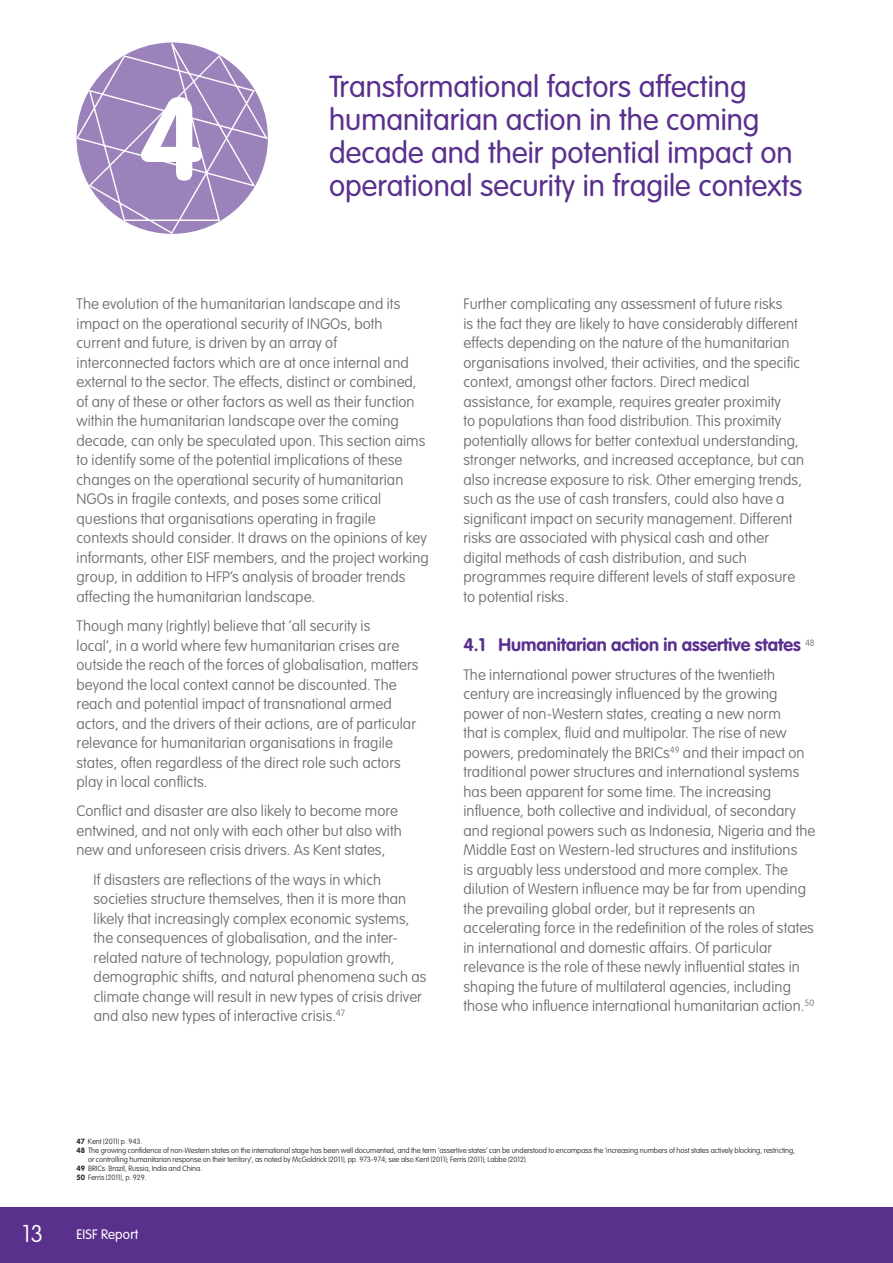
<style>
.page{position:relative;width:893px;height:1263px;background:#fff}
.page>*{position:absolute;margin:0;border:0;box-sizing:border-box;transform-origin:0 0}
.t1{font:700 114.45px "VAG Rounded Std";color:#fff}
.t2{font:300 30px/33px "VAG Rounded Std";color:#5a308d}
.t3{font:100 24px "VAG Rounded Std";color:#fff}
.t4{font:700 18px "VAG Rounded Std";color:#5a308d}
.t5{font:100 15px/19.5px "VAG Rounded Std";letter-spacing:.005em;color:#707074}
.t6{font:300 13.5px "VAG Rounded Std";letter-spacing:.01em;color:#fff}
.t7{font:100 7.5px "VAG Rounded Std";letter-spacing:-.005em;color:#272627}
.s1{font-weight:700}
</style>
<div class="page">
<div style="left:0;top:1208px;width:892px;height:55px;background:#5a308d"></div>
<img style="left:77px;top:43px;width:191px;height:190px;border-radius:50%">
<h1 class="t1" style="left:139px;top:72px;width:66px">4</h1>
<h2 class="t2" style="left:329px;top:72px;width:475px">Transformational factors affecting humanitarian action in the coming decade and their potential impact on operational security in fragile contexts</h2>
<p class="t5" style="left:77px;top:295px;width:354px">The evolution of the humanitarian landscape and its impact on the operational security of INGOs, both current and future, is driven by an array of interconnected factors which are at once internal and external to the sector. The effects, distinct or combined, of any of these or other factors as well as their function within the humanitarian landscape over the coming decade, can only be speculated upon. This section aims to identify some of the potential implications of these changes on the operational security of humanitarian NGOs in fragile contexts, and poses some critical questions that organisations operating in fragile contexts should consider. It draws on the opinions of key informants, other EISF members, and the project working group, in addition to HFP’s analysis of broader trends affecting the humanitarian landscape.</p>
<p class="t5" style="left:77px;top:616px;width:343px">Though many (rightly) believe that ‘all security is<br>local’, in a world where few humanitarian crises are outside the reach of the forces of globalisation, matters beyond the local context cannot be discounted. The reach and potential impact of transnational armed actors, and the drivers of their actions, are of particular relevance for humanitarian organisations in fragile states, often regardless of the direct role such actors play in local conflicts.</p>
<p class="t5" style="left:77px;top:802px;width:327px">Conflict and disaster are also likely to become more entwined, and not only with each other but also with new and unforeseen crisis drivers. As Kent states,</p>
<p class="t5" style="left:94px;top:870px;width:334px">If disasters are reflections of the ways in which societies structure themselves, then it is more than likely that increasingly complex economic systems, the consequences of globalisation, and the inter&shy;related nature of technology, population growth, demographic shifts, and natural phenomena such as climate change will result in new types of crisis driver and also new types of interactive crisis.<sup>47</sup></p>
<p class="t5" style="left:463px;top:295px;width:342px">Further complicating any assessment of future risks<br>is the fact they are likely to have considerably different effects depending on the nature of the humanitarian organisations involved, their activities, and the specific context, amongst other factors. Direct medical assistance, for example, requires greater proximity<br>to populations than food distribution. This proximity potentially allows for better contextual understanding, stronger networks, and increased acceptance, but can also increase exposure to risk. Other emerging trends, such as the use of cash transfers, could also have a significant impact on security management. Different risks are associated with physical cash and other digital methods of cash distribution, and such programmes require different levels of staff exposure to potential risks.</p>
<p class="t4" style="left:463px;top:634px;width:353px">4.1 Humanitarian action in assertive states <sup>48</sup></p>
<p class="t5" style="left:463px;top:665px;width:353px">The international power structures of the twentieth century are increasingly influenced by the growing power of non-Western states, creating a new norm<br>that is complex, fluid and multipolar. The rise of new powers, predominately the BRICs<sup>49</sup> and their impact on traditional power structures and international systems has been apparent for some time. The increasing influence, both collective and individual, of secondary and regional powers such as Indonesia, Nigeria and the Middle East on Western-led structures and institutions<br>is arguably less understood and more complex. The dilution of Western influence may be far from upending the prevailing global order, but it represents an accelerating force in the redefinition of the roles of states in international and domestic affairs. Of particular relevance is the role of these newly influential states in shaping the future of multilateral agencies, including those who influence international humanitarian action.<sup>50</sup></p>
<p class="t7" style="left:77px;top:1137px;width:67px"><span class="s1">47</span> Kent (2011) p. 943.</p>
<p class="t7" style="left:77px;top:1146px;width:720px"><span class="s1">48</span> The growing confidence of non-Western states on the international stage has been well documented, and the term ‘assertive states’ can be understood to encompass the ‘increasing numbers of host states actively blocking, restricting,</p>
<p class="t7" style="left:88px;top:1155px;width:441px">or controlling humanitarian response on their territory’, as noted by McGoldrick (2011), pp. 973-974; see also Kent (2011); Ferris (2011); Labbe (2012).</p>
<p class="t7" style="left:76px;top:1164px;width:127px"><span class="s1">49</span> BRICs: Brazil, Russia, India and China.</p>
<p class="t7" style="left:76px;top:1173px;width:72px"><span class="s1">50</span> Ferris (2011), p. 929.</p>
<h3 class="t3" style="left:22px;top:1220px;width:23px">13</h3>
<p class="t6" style="left:77px;top:1226px;width:63px">EISF Report</p>
</div>
